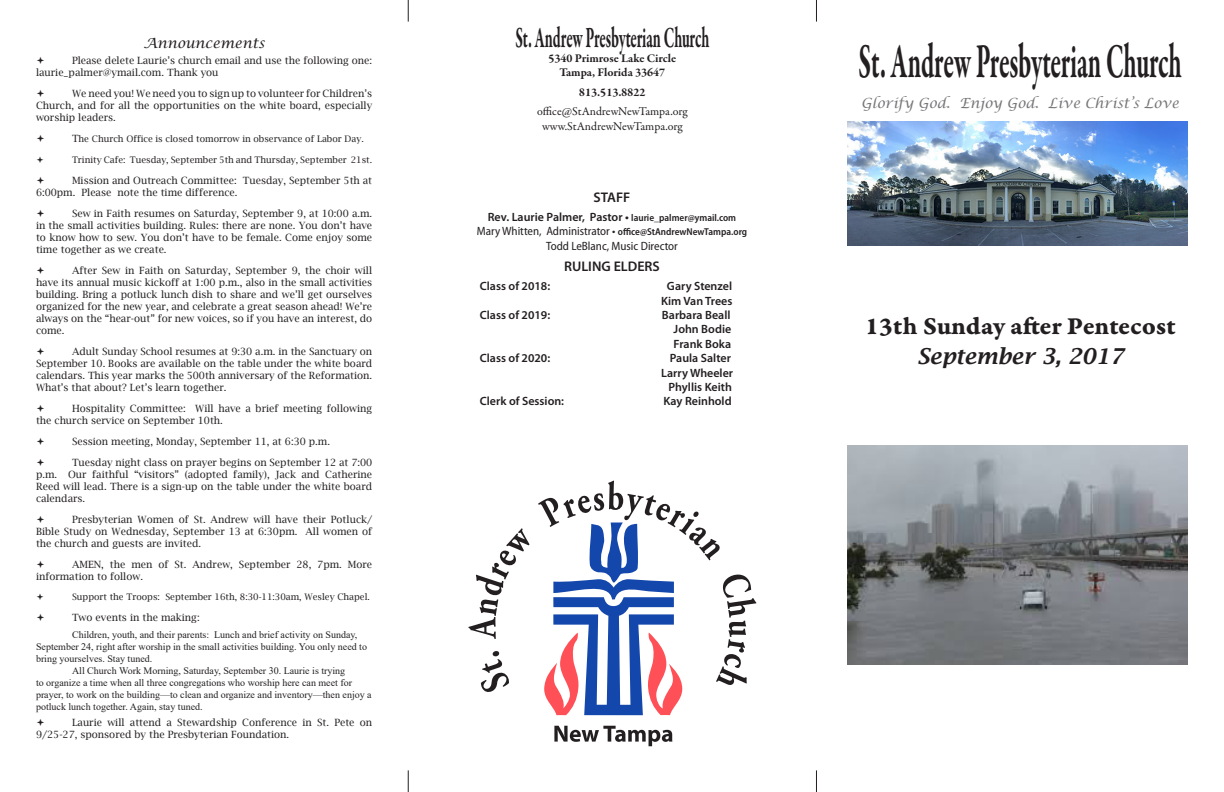
<style>
.page{position:relative;width:1224px;height:792px;background:#fff}
.page>*{position:absolute;margin:0;border:0;box-sizing:border-box;transform-origin:0 0}
.t1{font:700 50px "Garamond Premr Pro";letter-spacing:-.005em;color:#231f20;scale:.5 1}
.t2{font:700 30px "Garamond Premr Pro";letter-spacing:-.005em;color:#231f20;scale:.5 1}
.t3{font:26px "Garamond Premr Pro Bd Capt";letter-spacing:-.005em;color:#231f20}
.t4{font:italic 600 22px "Lucida Bright";color:#231f20}
.t5{font:italic 14px "Lucida Calligraphy";color:#757679}
.t6{font:600 14px "Myriad Pro";color:#231f20}
.Heading__announcemen{font:italic 14px "Lucida Calligraphy";color:#231f20}
.t7{font:600 12px "Myriad Pro";color:#231f20}
.t8{font:700 12px "Garamond Premr Pro";color:#231f20}
.t9{font:12px "Garamond Premr Pro";letter-spacing:-.005em;color:#231f20}
.t10{font:semi-condensed 12px "Myriad Pro";color:#231f20}
.t11{font:10px/12px "Lucida Bright";color:#231f20;text-align:justify}
.t12{font:10px/12px "Times New Roman";color:#231f20}
.t13{font:600 semi-condensed 10px "Myriad Pro";letter-spacing:-.005em;color:#231f20}
.t14{font:9px "Lucida Bright";color:#231f20}
.s1{font-size:10px}
.s2{font-stretch:semi-condensed;font-size:10px}
.s3{font-weight:400;font-size:12px}
</style>
<div class="page">
<img style="left:848px;top:445px;width:340px;height:219px">
<svg style="left:481px;top:651px;width:28px;height:41px"></svg>
<svg style="left:468px;top:528px;width:61px;height:111px"></svg>
<svg style="left:538px;top:481px;width:218px;height:234px"></svg>
<svg style="left:554px;top:726px;width:118px;height:20px"></svg>
<svg style="left:408px;top:0;width:1px;height:22px"></svg>
<svg style="left:408px;top:770px;width:1px;height:22px"></svg>
<img style="left:848px;top:121px;width:340px;height:124px">
<svg style="left:816px;top:0;width:1px;height:22px"></svg>
<svg style="left:816px;top:770px;width:1px;height:22px"></svg>
<p class="Heading__announcemen" style="left:144px;top:35px;width:123px">Announcements</p>
<p class="t11" style="left:36px;top:55px;width:338px;text-indent:36px">Please delete Laurie’s church email and use the following one: laurie_palmer@ymail.com. Thank you</p>
<p class="t11" style="left:36px;top:88px;width:338px;text-indent:36px">We need you! We need you to sign up to volunteer for Children’s Church, and for all the opportunities on the white board, especially worship leaders.</p>
<p class="t14" style="left:72px;top:134px;width:293px"><span class="s1">T</span>he Church Office is closed tomorrow in observance of Labor Day.</p>
<p class="t14" style="left:72px;top:155px;width:302px">Trinity Cafe: Tuesday, September 5th and Thursday, September 21st.</p>
<p class="t11" style="left:36px;top:175px;width:338px;text-indent:36px">Mission and Outreach Committee: Tuesday, September 5th at<br>6:00pm. Please note the time difference.</p>
<p class="t11" style="left:36px;top:208px;width:338px;text-indent:36px">Sew in Faith resumes on Saturday, September 9, at 10:00 a.m. in the small activities building. Rules: there are none. You don’t have to know how to sew. You don’t have to be female. Come enjoy some time together as we create.</p>
<p class="t11" style="left:36px;top:265px;width:338px;text-indent:36px">After Sew in Faith on Saturday, September 9, the choir will have its annual music kickoff at 1:00 p.m., also in the small activities building. Bring a potluck lunch dish to share and we’ll get ourselves organized for the new year, and celebrate a great season ahead! We’re always on the “hear-out” for new voices, so if you have an interest, do come.</p>
<p class="t11" style="left:36px;top:346px;width:338px;text-indent:36px">Adult Sunday School resumes at 9:30 a.m. in the Sanctuary on September 10. Books are available on the table under the white board calendars. This year marks the 500th anniversary of the Reformation.<br>What’s that about? Let’s learn together.</p>
<p class="t11" style="left:36px;top:403px;width:338px;text-indent:36px">Hospitality Committee: Will have a brief meeting following the church service on September 10th.</p>
<p class="t11" style="left:72px;top:436px;width:260px">Session meeting, Monday, September 11, at 6:30 p.m.</p>
<p class="t11" style="left:36px;top:457px;width:338px;text-indent:36px">Tuesday night class on prayer begins on September 12 at 7:00 p.m. Our faithful “visitors” (adopted family), Jack and Catherine Reed will lead. There is a sign-up on the table under the white board calendars.</p>
<p class="t11" style="left:36px;top:514px;width:338px;text-indent:36px">Presbyterian Women of St. Andrew will have their Potluck/ Bible Study on Wednesday, September 13 at 6:30pm. All women of the church and guests are invited.</p>
<p class="t11" style="left:36px;top:559px;width:338px;text-indent:36px">AMEN, the men of St. Andrew, September 28, 7pm. More information to follow.</p>
<p class="t14" style="left:72px;top:592px;width:299px">Support the Troops: September 16th, 8:30-11:30am, Wesley Chapel.</p>
<p class="t11" style="left:72px;top:612px;width:129px">Two events in the making:</p>
<p class="t12" style="left:36px;top:628px;width:333px;text-indent:36px">Children, youth, and their parents: Lunch and brief activity on Sunday,<br>September 24, right after worship in the small activities building. You only need to bring yourselves. Stay tuned.</p>
<p class="t12" style="left:36px;top:664px;width:337px;text-indent:36px">All Church Work Morning, Saturday, September 30. Laurie is trying<br>to organize a time when all three congregations who worship here can meet for prayer, to work on the building—to clean and organize and inventory—then enjoy a potluck lunch together. Again, stay tuned.</p>
<p class="t11" style="left:36px;top:717px;width:338px;text-indent:36px">Laurie will attend a Stewardship Conference in St. Pete on<br>9/25-27, sponsored by the Presbyterian Foundation.</p>
<p class="t2" style="left:515px;top:20px;width:389px">St. Andrew Presbyterian Church</p>
<p class="t8" style="left:549px;top:51px;width:129px">5340 Primrose Lake Circle</p>
<p class="t8" style="left:559px;top:65px;width:107px">Tampa, Florida 33647</p>
<p class="t8" style="left:579px;top:85px;width:68px">813.513.8822</p>
<p class="t9" style="left:537px;top:104px;width:152px">office@StAndrewNewTampa.org</p>
<p class="t9" style="left:542px;top:119px;width:142px">www.StAndrewNewTampa.org</p>
<p class="t6" style="left:594px;top:188px;width:38px">STAFF</p>
<p class="t7" style="left:488px;top:209px;width:250px">Rev. Laurie Palmer, Pastor • <span class="s2">laurie_palmer@ymail.com</span></p>
<p class="t13" style="left:477px;top:226px;width:272px"><span class="s3">Mary Whitten, Administrator •</span> office@StAndrewNewTampa.org</p>
<p class="t10" style="left:546px;top:238px;width:133px">Todd LeBlanc, Music Director</p>
<p class="t6" style="left:564px;top:258px;width:97px">RULING ELDERS</p>
<p class="t7" style="left:480px;top:279px;width:72px">Class of 2018:</p>
<p class="t7" style="left:667px;top:279px;width:67px">Gary Stenzel</p>
<p class="t7" style="left:661px;top:293px;width:73px">Kim Van Trees</p>
<p class="t7" style="left:480px;top:307px;width:72px">Class of 2019:</p>
<p class="t7" style="left:662px;top:307px;width:70px">Barbara Beall</p>
<p class="t7" style="left:674px;top:322px;width:59px">John Bodie</p>
<p class="t7" style="left:674px;top:336px;width:59px">Frank Boka</p>
<p class="t7" style="left:480px;top:351px;width:72px">Class of 2020:</p>
<p class="t7" style="left:670px;top:351px;width:63px">Paula Salter</p>
<p class="t7" style="left:661px;top:365px;width:73px">Larry Wheeler</p>
<p class="t7" style="left:669px;top:379px;width:65px">Phyllis Keith</p>
<p class="t7" style="left:480px;top:394px;width:86px">Clerk of Session:</p>
<p class="t7" style="left:664px;top:394px;width:70px">Kay Reinhold</p>
<p class="t1" style="left:859px;top:31px;width:648px">St. Andrew Presbyterian Church</p>
<p class="t5" style="left:861px;top:94px;width:319px">Glorify God. Enjoy God. Live Christ’s Love</p>
<p class="t3" style="left:865px;top:310px;width:312px">13th Sunday after Pentecost</p>
<p class="t4" style="left:917px;top:344px;width:209px">September 3, 2017</p>
</div>
